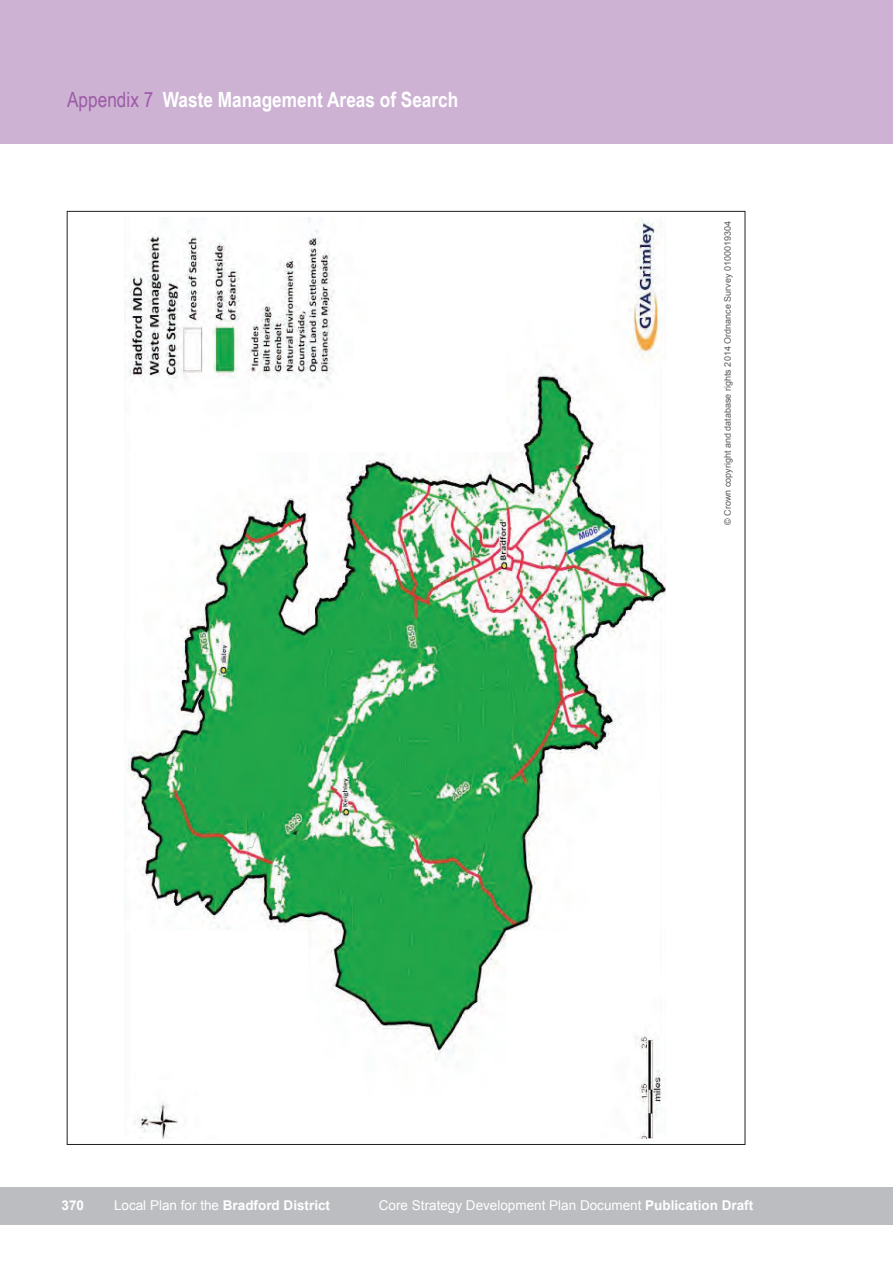
<style>
.page{position:relative;width:893px;height:1263px;background:#fff}
.page>*{position:absolute;margin:0;border:0;box-sizing:border-box;transform-origin:0 0}
.t1{font:700 21px "Arial Narrow";color:#fff}
.t2{font:13.5px "Arial";color:#fff}
.t3{font:700 13.5px "Arial";color:#fff}
.t4{font:9px "Arial";color:#57585a}
.s1{font-weight:400;color:#9b5ba5}
.s2{font-weight:400}
.s3{font-weight:700}
</style>
<div class="page">
<div style="left:0;top:1186px;width:893px;height:38px;background:#bcbdc0"></div>
<div style="left:0;top:0;width:893px;height:144px;background:#cdb2d4"></div>
<img style="left:125px;top:217px;width:540px;height:921px">
<h1 class="t1" style="left:67px;top:84px;width:393px"><span class="s1">Appendix 7</span> Waste Management Areas of Search</h1>
<p class="t4" style="left:722px;top:525px;width:305px;rotate:-90deg">© Crown copyright and database rights 2014 Ordnance Survey 0100019304</p>
<h2 class="t3" style="left:62px;top:1196px;width:24px">370</h2>
<h2 class="t3" style="left:114px;top:1196px;width:218px"><span class="s2">Local Plan for the</span> Bradford District</h2>
<h2 class="t2" style="left:379px;top:1196px;width:376px">Core Strategy Development Plan Document <span class="s3">Publication Draft</span></h2>
</div>
